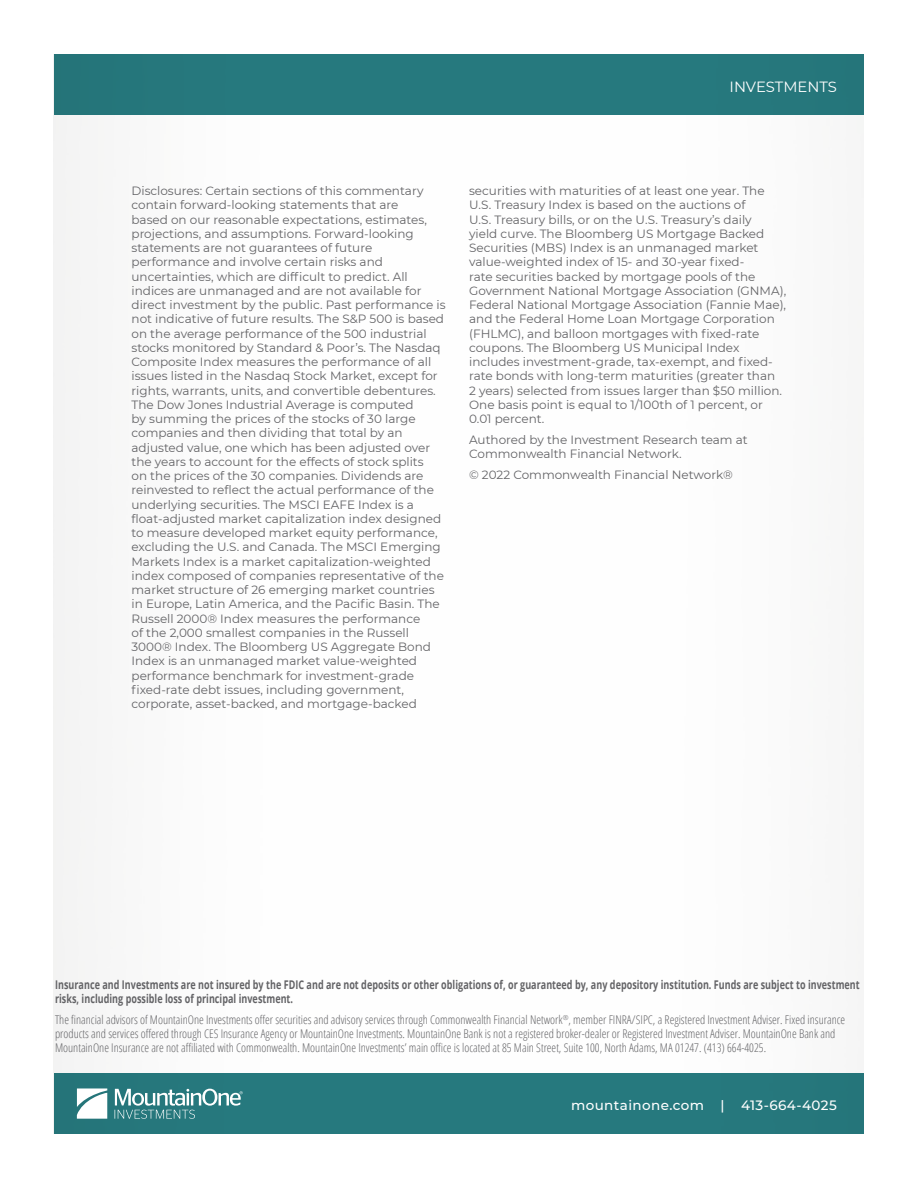
<style>
.page{position:relative;width:918px;height:1188px;background:#fff}
.page>*{position:absolute;margin:0;border:0;box-sizing:border-box;transform-origin:0 0}
.t1{font:14.85px "Montserrat";color:#fff}
.t2{font:500 13.5px "Montserrat";letter-spacing:.03em;color:#fff}
.Legal_2{font:12px/14.2px "Montserrat";color:#636366}
.Legal_2-2{font:300 12px/14.2px "Open Sans Condensed";color:#636366}
.Legal_2-3{font:700 12px/14.2px "Open Sans";letter-spacing:.005em;color:#636366;scale:.75 1}
</style>
<div class="page">
<div style="left:54px;top:1073px;width:810px;height:61px;background:#277a7f"></div>
<div style="left:54px;top:54px;width:810px;height:61px;background:#277a7f"></div>
<svg style="left:77px;top:1088px;width:30px;height:31px"></svg>
<svg style="left:115px;top:1089px;width:128px;height:30px"></svg>
<p class="t1" style="left:730px;top:76px;width:109px">INVESTMENTS</p>
<p class="Legal_2" style="left:132px;top:183px;width:316px">Disclosures: Certain sections of this commentary contain forward-looking statements that are<br>based on our reasonable expectations, estimates, projections, and assumptions. Forward-looking statements are not guarantees of future performance and involve certain risks and uncertainties, which are difficult to predict. All indices are unmanaged and are not available for direct investment by the public. Past performance is not indicative of future results. The S&amp;P 500 is based on the average performance of the 500 industrial stocks monitored by Standard &amp; Poor’s. The Nasdaq Composite Index measures the performance of all issues listed in the Nasdaq Stock Market, except for rights, warrants, units, and convertible debentures.<br>The Dow Jones Industrial Average is computed<br>by summing the prices of the stocks of 30 large companies and then dividing that total by an adjusted value, one which has been adjusted over the years to account for the effects of stock splits<br>on the prices of the 30 companies. Dividends are reinvested to reflect the actual performance of the underlying securities. The MSCI EAFE Index is a float-adjusted market capitalization index designed to measure developed market equity performance, excluding the U.S. and Canada. The MSCI Emerging Markets Index is a market capitalization-weighted index composed of companies representative of the market structure of 26 emerging market countries in Europe, Latin America, and the Pacific Basin. The Russell 2000® Index measures the performance<br>of the 2,000 smallest companies in the Russell 3000® Index. The Bloomberg US Aggregate Bond Index is an unmanaged market value-weighted performance benchmark for investment-grade fixed-rate debt issues, including government, corporate, asset-backed, and mortgage-backed</p>
<p class="Legal_2" style="left:469px;top:183px;width:319px">securities with maturities of at least one year. The U.S. Treasury Index is based on the auctions of<br>U.S. Treasury bills, or on the U.S. Treasury’s daily<br>yield curve. The Bloomberg US Mortgage Backed Securities (MBS) Index is an unmanaged market value-weighted index of 15- and 30-year fixed-<br>rate securities backed by mortgage pools of the Government National Mortgage Association (GNMA), Federal National Mortgage Association (Fannie Mae), and the Federal Home Loan Mortgage Corporation (FHLMC), and balloon mortgages with fixed-rate coupons. The Bloomberg US Municipal Index includes investment-grade, tax-exempt, and fixed&shy;rate bonds with long-term maturities (greater than<br>2 years) selected from issues larger than $50 million.<br>One basis point is equal to 1/100th of 1 percent, or 0.01 percent.</p>
<p class="Legal_2" style="left:469px;top:432px;width:280px">Authored by the Investment Research team at<br>Commonwealth Financial Network.</p>
<p class="Legal_2" style="left:469px;top:468px;width:265px">© 2022 Commonwealth Financial Network®</p>
<p class="Legal_2-3" style="left:55px;top:977px;width:1074px">Insurance and Investments are not insured by the FDIC and are not deposits or other obligations of, or guaranteed by, any depository institution. Funds are subject to investment risks, including possible loss of principal investment.</p>
<p class="Legal_2-2" style="left:55px;top:1012px;width:792px">The financial advisors of MountainOne Investments offer securities and advisory services through Commonwealth Financial Network<sup>®</sup>, member FINRA/SIPC, a Registered Investment Adviser. Fixed insurance products and services offered through CES Insurance Agency or MountainOne Investments. MountainOne Bank is not a registered broker-dealer or Registered Investment Adviser. MountainOne Bank and<br>MountainOne Insurance are not affiliated with Commonwealth. MountainOne Investments’ main office is located at 85 Main Street, Suite 100, North Adams, MA 01247. (413) 664-4025.</p>
<p class="t2" style="left:571px;top:1096px;width:267px">mountainone.com | 413-664-4025</p>
</div>
